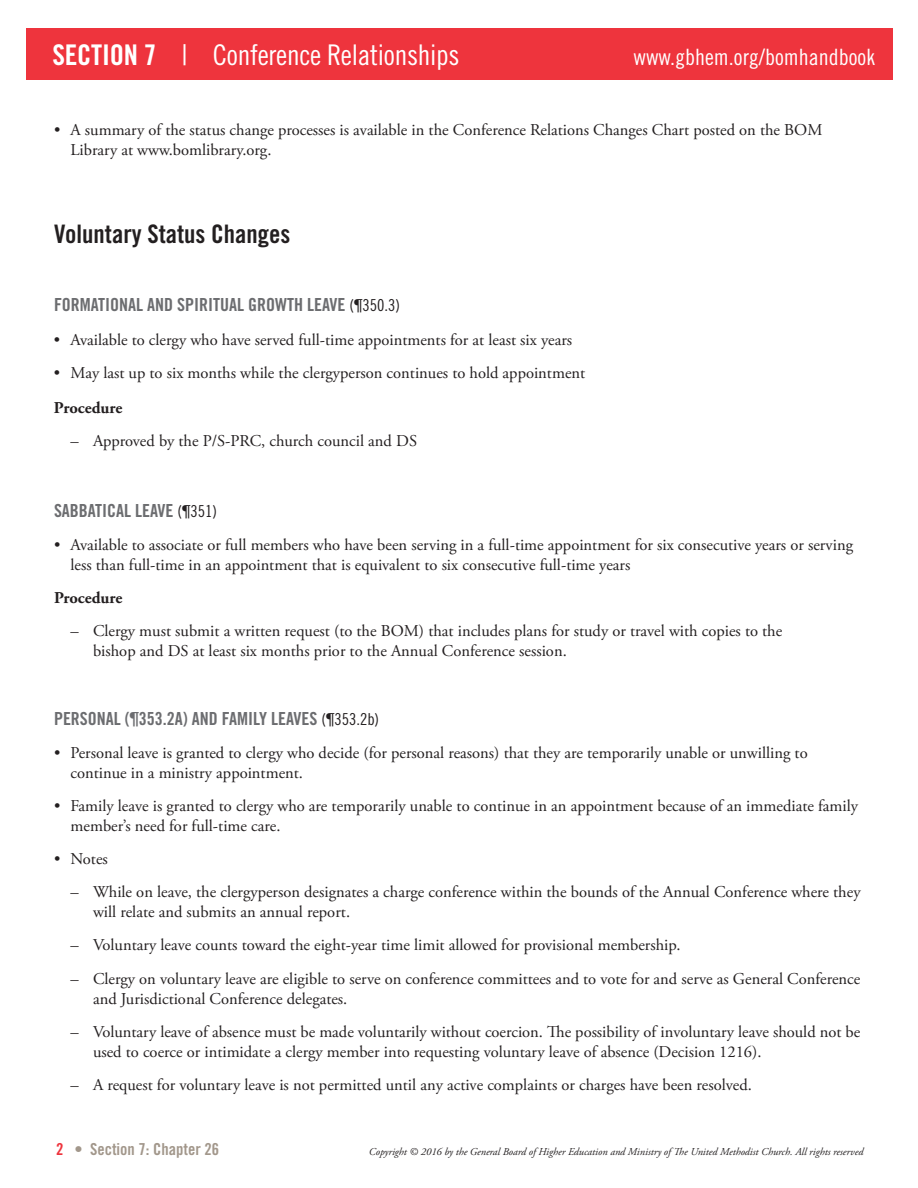
<style>
.page{position:relative;width:918px;height:1188px;background:#fff}
.page>*{position:absolute;margin:0;border:0;box-sizing:border-box;transform-origin:0 0}
.t1{font:28.5px "Trade Gothic Cond Eighteen";letter-spacing:-.01em;color:#fff}
.t2{font:25.5px "Trade Gothic Bold Cond Twenty";color:#231f20}
.t3{font:22.5px "Trade Gothic Cond Eighteen";color:#fff}
.t4{font:18px "Trade Gothic Bold Cond Twenty";color:#6c6d70}
.t5{font:16.5px/19.8px "Adobe Garamond Pro";color:#231f20}
.t6{font:16.5px "Trade Gothic Bold Cond Twenty";color:#a2978b}
.t7{font:700 16.5px "Adobe Garamond Pro";color:#231f20}
.t8{font:italic 10.5px "Adobe Garamond Pro";color:#231f20}
.s1{font-family:"Trade Gothic Bold Cond Twenty"}
.s2{font-family:"Trade Gothic Cond Eighteen";font-size:16.5px;color:#231f20}
.s3{color:#ee343d}
</style>
<div class="page">
<div style="left:26px;top:28px;width:866px;height:52px;background:#ee343d"></div>
<h1 class="t1" style="left:53px;top:38px;width:409px"><span class="s1">SECTION 7</span> | Conference Relationships</h1>
<h3 class="t3" style="left:634px;top:43px;width:243px">www.gbhem.org/bomhandbook</h3>
<p class="t5" style="left:70px;top:120px;width:753px;text-indent:-16px">• A summary of the status change processes is available in the Conference Relations Changes Chart posted on the BOM<br>Library at www.bomlibrary.org.</p>
<h2 class="t2" style="left:54px;top:218px;width:238px">Voluntary Status Changes</h2>
<p class="t4" style="left:54px;top:294px;width:347px">FORMATIONAL AND SPIRITUAL GROWTH LEAVE <span class="s2">(¶350.3)</span></p>
<p class="t5" style="left:54px;top:330px;width:520px">• Available to clergy who have served full-time appointments for at least six years</p>
<p class="t5" style="left:54px;top:363px;width:533px">• May last up to six months while the clergyperson continues to hold appointment</p>
<p class="t7" style="left:54px;top:398px;width:70px">Procedure</p>
<p class="t5" style="left:70px;top:432px;width:348px">– Approved by the P/S-PRC, church council and DS</p>
<p class="t4" style="left:54px;top:499px;width:165px">SABBATICAL LEAVE <span class="s2">(¶351)</span></p>
<p class="t5" style="left:71px;top:535px;width:784px;text-indent:-16px">• Available to associate or full members who have been serving in a full-time appointment for six consecutive years or serving less than full-time in an appointment that is equivalent to six consecutive full-time years</p>
<p class="t7" style="left:54px;top:588px;width:70px">Procedure</p>
<p class="t5" style="left:93px;top:622px;width:691px;text-indent:-23px">– Clergy must submit a written request (to the BOM) that includes plans for study or travel with copies to the bishop and DS at least six months prior to the Annual Conference session.</p>
<p class="t4" style="left:54px;top:707px;width:327px">PERSONAL (¶353.2A) AND FAMILY LEAVES <span class="s2">(¶353.2b)</span></p>
<p class="t5" style="left:71px;top:743px;width:739px;text-indent:-16px">• Personal leave is granted to clergy who decide (for personal reasons) that they are temporarily unable or unwilling to continue in a ministry appointment.</p>
<p class="t5" style="left:71px;top:796px;width:789px;text-indent:-16px">• Family leave is granted to clergy who are temporarily unable to continue in an appointment because of an immediate family member’s need for full-time care.</p>
<p class="t5" style="left:54px;top:849px;width:55px">• Notes</p>
<p class="t5" style="left:93px;top:883px;width:769px;text-indent:-23px">– While on leave, the clergyperson designates a charge conference within the bounds of the Annual Conference where they will relate and submits an annual report.</p>
<p class="t5" style="left:71px;top:936px;width:612px">– Voluntary leave counts toward the eight-year time limit allowed for provisional membership.</p>
<p class="t5" style="left:93px;top:969px;width:769px;text-indent:-23px">– Clergy on voluntary leave are eligible to serve on conference committees and to vote for and serve as General Conference and Jurisdictional Conference delegates.</p>
<p class="t5" style="left:93px;top:1022px;width:769px;text-indent:-23px">– Voluntary leave of absence must be made voluntarily without coercion. The possibility of involuntary leave should not be used to coerce or intimidate a clergy member into requesting voluntary leave of absence (Decision 1216).</p>
<p class="t5" style="left:71px;top:1075px;width:683px">– A request for voluntary leave is not permitted until any active complaints or charges have been resolved.</p>
<p class="t6" style="left:56px;top:1139px;width:165px"><span class="s3">2</span> • Section 7: Chapter 26</p>
<p class="t8" style="left:369px;top:1145px;width:496px">Copyright © 2016 by the General Board of Higher Education and Ministry of The United Methodist Church. All rights reserved</p>
</div>
